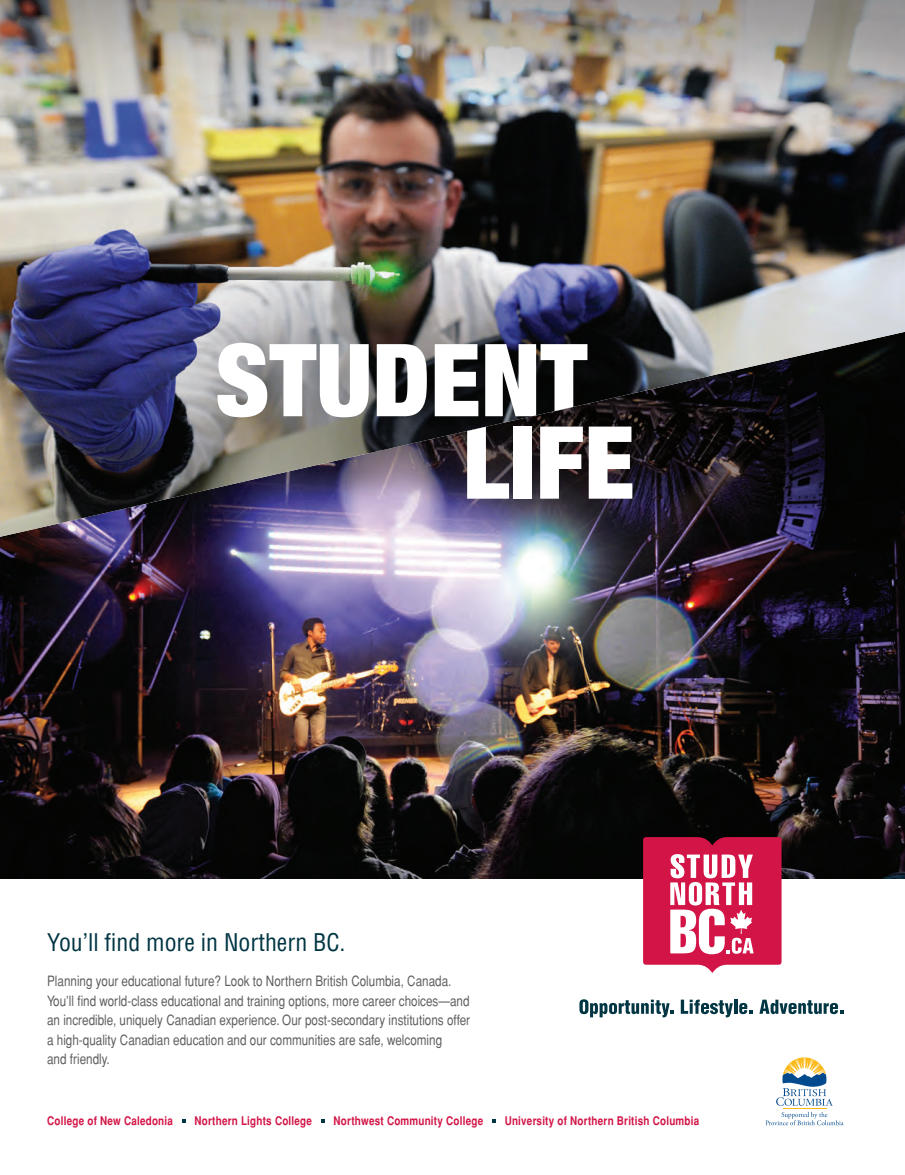
<style>
.page{position:relative;width:905px;height:1175px;background:#fff}
.page>*{position:absolute;margin:0;border:0;box-sizing:border-box;transform-origin:0 0}
.t1{font:900 condensed 100.95px "Helvetica Neue";color:#fff}
.t2{font:condensed 23.7px "Helvetica";color:#003543}
.t3{font:condensed 14.25px/19.5px "Helvetica";color:#5f5f62}
.t4{font:700 condensed 12px "Helvetica";letter-spacing:.02em;color:#d21446}
</style>
<div class="page">
<img style="left:0;top:537px;width:904px;height:341px">
<img style="left:0;top:0;width:904px;height:537px">
<svg style="left:643px;top:837px;width:138px;height:136px"></svg>
<svg style="left:579px;top:999px;width:94px;height:18px"></svg>
<svg style="left:680px;top:999px;width:52px;height:18px"></svg>
<hr style="left:734px;top:999px;width:3px;height:14px;background:#003543">
<svg style="left:739px;top:1002px;width:13px;height:12px"></svg>
<svg style="left:759px;top:999px;width:84px;height:15px"></svg>
<hr style="left:783px;top:1108px;width:43px;height:1px;background:#fcb814">
<svg style="left:776px;top:1057px;width:56px;height:48px"></svg>
<svg style="left:765px;top:1112px;width:78px;height:13px"></svg>
<svg style="left:897px;top:0;width:8px;height:5px"></svg>
<p class="t1" style="left:215px;top:297px;width:373px">STUDENT</p>
<p class="t1" style="left:462px;top:379px;width:173px">LIFE</p>
<p class="t2" style="left:47px;top:927px;width:300px">You’ll find more in Northern BC.</p>
<p class="t3" style="left:47px;top:971px;width:424px">Planning your educational future? Look to Northern British Columbia, Canada.<br>You’ll find world-class educational and training options, more career choices—and an incredible, uniquely Canadian experience. Our post-secondary institutions offer a high-quality Canadian education and our communities are safe, welcoming<br>and friendly.</p>
<p class="t4" style="left:47px;top:1114px;width:127px">College of New Caledonia</p>
<p class="t4" style="left:194px;top:1114px;width:119px">Northern Lights College</p>
<p class="t4" style="left:333px;top:1114px;width:151px">Northwest Community College</p>
<p class="t4" style="left:504px;top:1114px;width:196px">University of Northern British Columbia</p>
</div>
